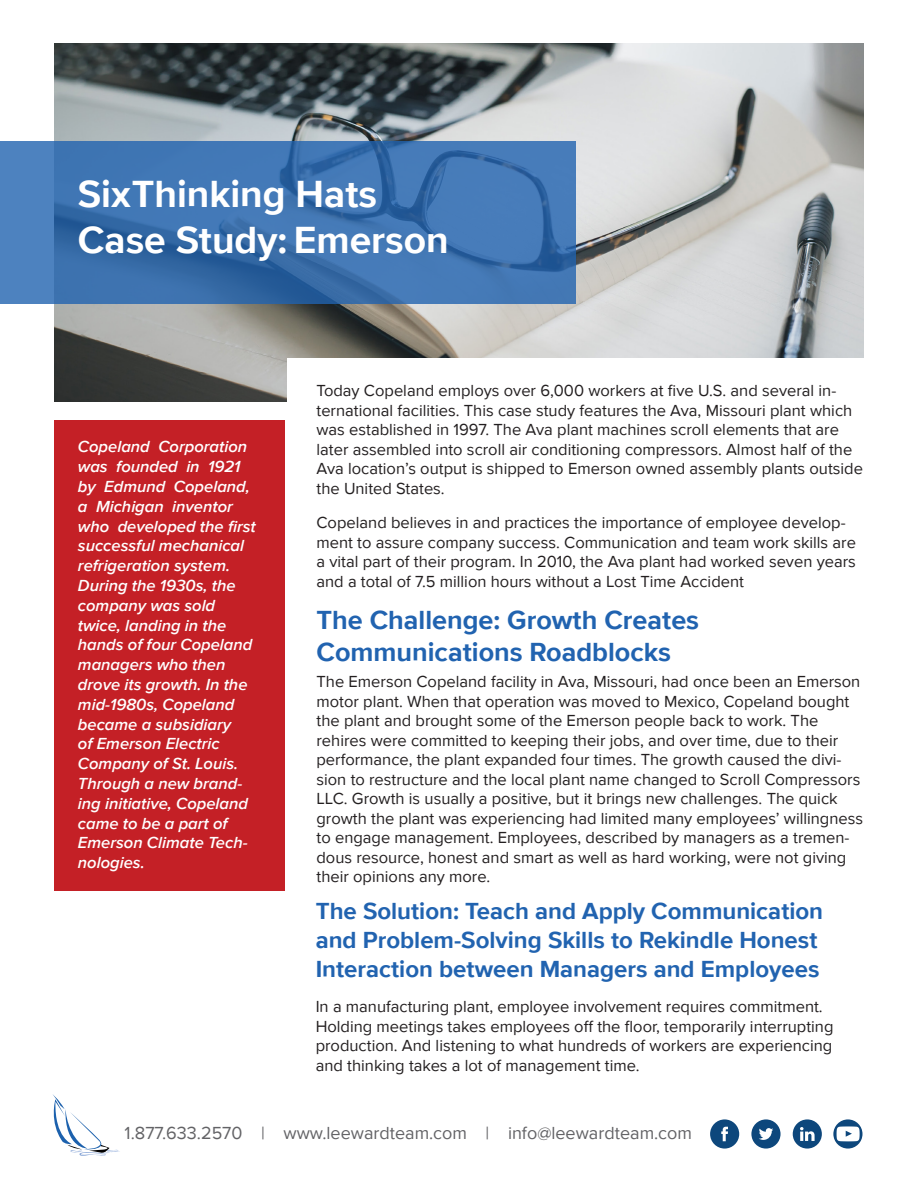
<style>
.page{position:relative;width:918px;height:1188px;background:#fff}
.page>*{position:absolute;margin:0;border:0;box-sizing:border-box;transform-origin:0 0}
.t1{font:700 39px/46.8px "Proxima Nova";color:#fff}
.t2{font:700 27px "Proxima Nova";color:#2163b0}
.t3{font:700 24px/28.8px "Proxima Nova";color:#2163b0}
.t4{font:18px "Proxima Nova";color:#636366}
.t5{font:16.5px/19.5px "Proxima Nova";color:#231f20}
.t6{font:italic 600 16.5px/19.8px "Proxima Nova";color:#fff}
</style>
<div class="page">
<svg style="left:833px;top:1119px;width:29px;height:30px"></svg>
<svg style="left:710px;top:1119px;width:29px;height:30px"></svg>
<svg style="left:751px;top:1119px;width:30px;height:30px"></svg>
<svg style="left:793px;top:1119px;width:29px;height:30px"></svg>
<svg style="left:52px;top:1094px;width:68px;height:62px"></svg>
<img style="left:54px;top:43px;width:810px;height:358px">
<svg style="left:0;top:141px;width:575px;height:162px;background:#3f74b1"></svg>
<div style="left:288px;top:359px;width:576px;height:153px;background:#fff"></div>
<div style="left:54px;top:421px;width:231px;height:470px;background:#c42026"></div>
<p class="t1" style="left:78px;top:169px;width:373px">SixThinking Hats<br>Case Study: Emerson</p>
<p class="t6" style="left:78px;top:436px;width:179px">Copeland Corporation was founded in 1921 by Edmund Copeland, a Michigan inventor who developed the first successful mechanical refrigeration system.<br>During the 1930s, the company was sold twice, landing in the hands of four Copeland managers who then drove its growth. In the mid-1980s, Copeland became a subsidiary<br>of Emerson Electric<br>Company of St. Louis.<br>Through a new brand&shy;ing initiative, Copeland came to be a part of<br>Emerson Climate Tech&shy;nologies.</p>
<p class="t5" style="left:316px;top:380px;width:548px">Today Copeland employs over 6,000 workers at five U.S. and several in&shy;ternational facilities. This case study features the Ava, Missouri plant which was established in 1997. The Ava plant machines scroll elements that are later assembled into scroll air conditioning compressors. Almost half of the Ava location’s output is shipped to Emerson owned assembly plants outside the United States.</p>
<p class="t5" style="left:316px;top:512px;width:541px">Copeland believes in and practices the importance of employee develop&shy;ment to assure company success. Communication and team work skills are a vital part of their program. In 2010, the Ava plant had worked seven years and a total of 7.5 million hours without a Lost Time Accident</p>
<p class="t2" style="left:316px;top:600px;width:384px">The Challenge: Growth Creates</p>
<p class="t2" style="left:316px;top:632px;width:356px">Communications Roadblocks</p>
<p class="t5" style="left:316px;top:672px;width:548px">The Emerson Copeland facility in Ava, Missouri, had once been an Emerson motor plant. When that operation was moved to Mexico, Copeland bought the plant and brought some of the Emerson people back to work. The rehires were committed to keeping their jobs, and over time, due to their performance, the plant expanded four times. The growth caused the divi&shy;sion to restructure and the local plant name changed to Scroll Compressors LLC. Growth is usually a positive, but it brings new challenges. The quick growth the plant was experiencing had limited many employees’ willingness to engage management. Employees, described by managers as a tremen&shy;dous resource, honest and smart as well as hard working, were not giving their opinions any more.</p>
<p class="t3" style="left:316px;top:896px;width:509px">The Solution: Teach and Apply Communication and Problem-Solving Skills to Rekindle Honest</p>
<p class="t3" style="left:316px;top:954px;width:505px">Interaction between Managers and Employees</p>
<p class="t5" style="left:316px;top:996px;width:519px">In a manufacturing plant, employee involvement requires commitment.<br>Holding meetings takes employees off the floor, temporarily interrupting production. And listening to what hundreds of workers are experiencing and thinking takes a lot of management time.</p>
<p class="t4" style="left:125px;top:1120px;width:569px">1.877.633.2570 | www.leewardteam.com | info@leewardteam.com</p>
</div>
